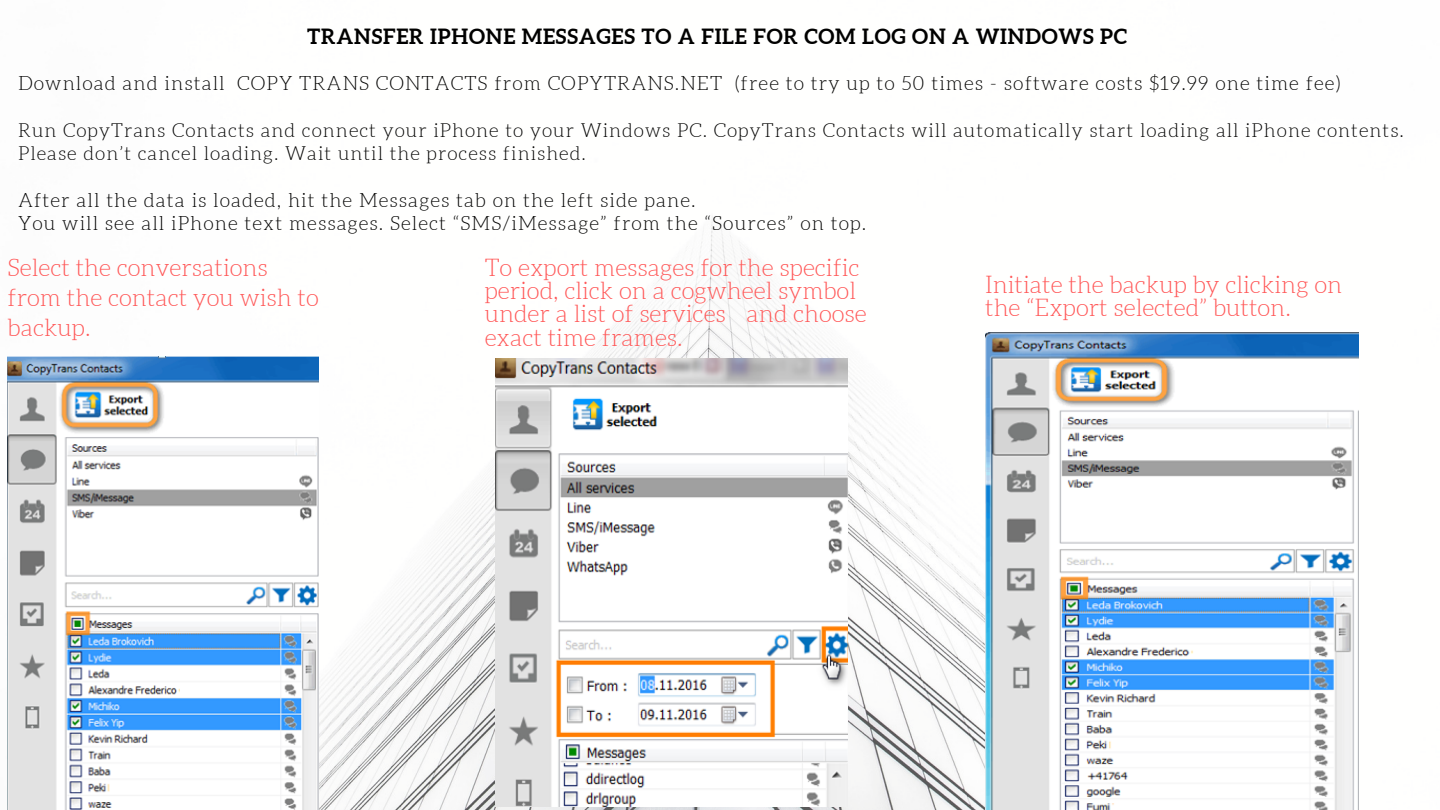
<style>
.page{position:relative;width:1440px;height:810px;background:#fff}
.page>*{position:absolute;margin:0;border:0;box-sizing:border-box;transform-origin:0 0}
.t1{font:300 24px/23.2px "Aleo";color:#ff5757}
.t2{font:700 21px "Aleo";letter-spacing:.04em;color:#000}
.t3{font:300 19.5px/23.4px "Aleo";letter-spacing:.055em;color:#000}
.t4{font:300 19.05px/23.4px "Aleo";letter-spacing:.055em;color:#000}
</style>
<div class="page">
<img style="left:7px;top:216px;width:978px;height:594px">
<img style="left:495px;top:359px;width:352px;height:448px">
<img style="left:8px;top:356px;width:310px;height:454px">
<img style="left:985px;top:332px;width:374px;height:478px">
<p class="t2" style="left:307px;top:24px;width:821px">TRANSFER IPHONE MESSAGES TO A FILE FOR COM LOG ON A WINDOWS PC</p>
<p class="t3" style="left:18px;top:71px;width:1324px">Download and install COPY TRANS CONTACTS from COPYTRANS.NET (free to try up to 50 times - software costs $19.99 one time fee)</p>
<p class="t4" style="left:18px;top:118px;width:1387px">Run CopyTrans Contacts and connect your iPhone to your Windows PC. CopyTrans Contacts will automatically start loading all iPhone contents.<br>Please don’t cancel loading. Wait until the process finished.</p>
<p class="t3" style="left:18px;top:188px;width:850px">After all the data is loaded, hit the Messages tab on the left side pane.<br>You will see all iPhone text messages. Select “SMS/iMessage” from the “Sources” on top.</p>
<p class="t1" style="left:8px;top:252px;width:313px;line-height:30px">Select the conversations from the contact you wish to backup.</p>
<p class="t1" style="left:485px;top:256px;width:384px">To export messages for the specific period, click on a cogwheel symbol under a list of services and choose exact time frames.</p>
<p class="t1" style="left:985px;top:273px;width:359px">Initiate the backup by clicking on the “Export selected” button.</p>
</div>
